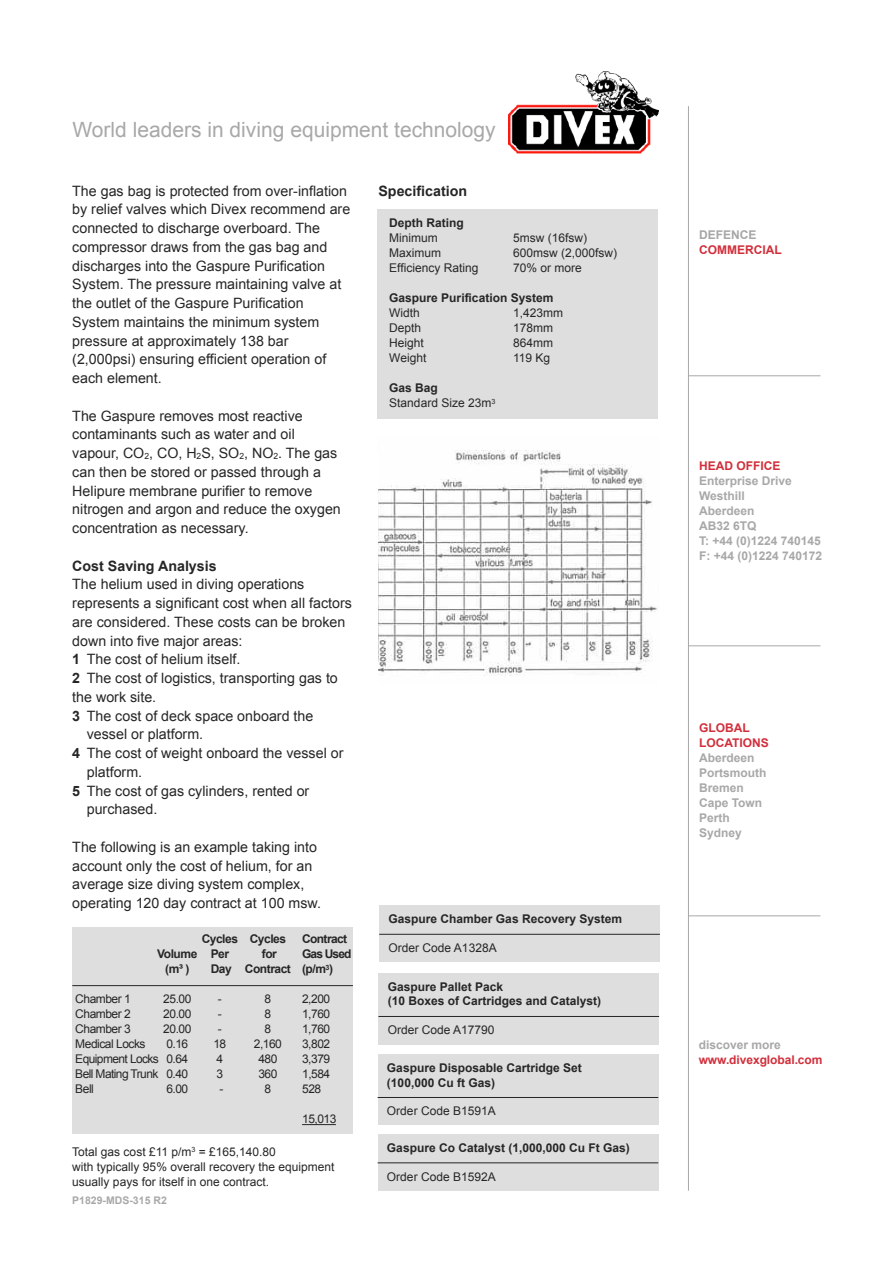
<style>
.page{position:relative;width:893px;height:1263px;background:#fff}
.page>*{position:absolute;margin:0;border:0;box-sizing:border-box;transform-origin:0 0}
.t1{font:21px "Arial";color:#a9a8a9}
.t2{font:14.25px/18.8px "Arial";color:#272627}
.t3{font:700 14.25px "Arial";color:#272627}
.t4{font:12px/15px "Arial";color:#272627}
.t5{font:700 12px/14.4px "Arial";color:#272627}
.t6{font:700 12px/15px "Arial";color:#a9a8a9}
.t7{font:700 12px/15px "Arial";color:#d12f3b}
.t8{font:700 12px/15px "Arial";letter-spacing:-.04em;color:#272627}
.t9{font:12px "Arial";letter-spacing:-.05em;color:#272627}
.t10{font:12px "Arial";letter-spacing:-.04em;color:#272627}
.t11{font:700 12px "Arial";letter-spacing:-.05em;color:#272627}
.t12{font:700 12px "Arial";color:#a7a6a7}
.t13{font:700 10.5px "Arial";color:#a9a8a9}
.s1{font-size:8.55px}
.s2{font-weight:700}
</style>
<div class="page">
<div style="left:72px;top:927px;width:281px;height:207px;background:#dfdedf"></div>
<img style="left:509px;top:71px;width:150px;height:82px">
<hr style="left:688px;top:645px;width:132px;height:1px;background:#a9a8a9">
<hr style="left:688px;top:915px;width:132px;height:1px;background:#a9a8a9">
<hr style="left:688px;top:375px;width:132px;height:1px;background:#a9a8a9">
<hr style="left:688px;top:106px;width:1px;height:1085px;background:#a9a8a9">
<hr style="left:302px;top:1124px;width:34px;height:1px;background:#272627">
<div style="left:378px;top:209px;width:280px;height:210px;background:#dfdedf"></div>
<hr style="left:72px;top:985px;width:281px;height:1px;background:#272627">
<div style="left:380px;top:906px;width:280px;height:56px;background:#dfdedf"></div>
<hr style="left:379px;top:934px;width:281px;height:1px;background:#272627">
<div style="left:379px;top:973px;width:280px;height:71px;background:#dfdedf"></div>
<hr style="left:378px;top:1016px;width:281px;height:1px;background:#272627">
<div style="left:378px;top:1054px;width:280px;height:71px;background:#dfdedf"></div>
<hr style="left:378px;top:1097px;width:280px;height:1px;background:#272627">
<div style="left:378px;top:1134px;width:280px;height:57px;background:#dfdedf"></div>
<hr style="left:378px;top:1162px;width:280px;height:1px;background:#272627">
<img style="left:378px;top:450px;width:279px;height:226px">
<h1 class="t1" style="left:72px;top:118px;width:425px">World leaders in diving equipment technology</h1>
<p class="t2" style="left:72px;top:181px;width:279px">The gas bag is protected from over-inflation by relief valves which Divex recommend are connected to discharge overboard. The compressor draws from the gas bag and discharges into the Gaspure Purification System. The pressure maintaining valve at the outlet of the Gaspure Purification System maintains the minimum system pressure at approximately 138 bar (2,000psi) ensuring efficient operation of each element.</p>
<p class="t2" style="left:72px;top:406px;width:270px">The Gaspure removes most reactive contaminants such as water and oil vapour, CO<span class="s1">2</span>, CO, H<span class="s1">2</span>S, SO<span class="s1">2</span>, NO<span class="s1">2</span>. The gas can then be stored or passed through a Helipure membrane purifier to remove nitrogen and argon and reduce the oxygen concentration as necessary.</p>
<p class="t3" style="left:72px;top:558px;width:146px">Cost Saving Analysis</p>
<p class="t2" style="left:72px;top:575px;width:234px">The helium used in diving operations</p>
<p class="t2" style="left:72px;top:594px;width:281px">represents a significant cost when all factors</p>
<p class="t2" style="left:72px;top:613px;width:275px">are considered. These costs can be broken</p>
<p class="t2" style="left:72px;top:631px;width:172px">down into five major areas:</p>
<p class="t2" style="left:72px;top:650px;width:170px"><span class="s2">1</span> The cost of helium itself.</p>
<p class="t2" style="left:72px;top:669px;width:267px"><span class="s2">2</span> The cost of logistics, transporting gas to</p>
<p class="t2" style="left:72px;top:688px;width:85px">the work site.</p>
<p class="t2" style="left:72px;top:706px;width:243px"><span class="s2">3</span> The cost of deck space onboard the</p>
<p class="t2" style="left:87px;top:725px;width:118px">vessel or platform.</p>
<p class="t2" style="left:72px;top:744px;width:273px"><span class="s2">4</span> The cost of weight onboard the vessel or</p>
<p class="t2" style="left:87px;top:763px;width:57px">platform.</p>
<p class="t2" style="left:72px;top:781px;width:239px"><span class="s2">5</span> The cost of gas cylinders, rented or</p>
<p class="t2" style="left:87px;top:800px;width:72px">purchased.</p>
<p class="t2" style="left:72px;top:838px;width:250px">The following is an example taking into account only the cost of helium, for an average size diving system complex, operating 120 day contract at 100 msw.</p>
<p class="t8" style="left:202px;top:931px;width:86px">Cycles Cycles</p>
<p class="t11" style="left:302px;top:932px;width:47px">Contract</p>
<p class="t8" style="left:157px;top:946px;width:73px">Volume Per</p>
<p class="t5" style="left:262px;top:947px;width:17px">for</p>
<p class="t8" style="left:165px;top:946px;width:188px;text-indent:137px">Gas Used (m³ ) Day Contract (p/m<sup>3</sup>)</p>
<p class="t10" style="left:75px;top:992px;width:57px">Chamber 1</p>
<p class="t4" style="left:163px;top:991px;width:30px">25.00</p>
<p class="t4" style="left:218px;top:991px;width:5px">-</p>
<p class="t4" style="left:265px;top:991px;width:8px">8</p>
<p class="t4" style="left:302px;top:991px;width:30px">2,200</p>
<p class="t10" style="left:75px;top:1007px;width:57px">Chamber 2</p>
<p class="t4" style="left:163px;top:1006px;width:30px">20.00</p>
<p class="t4" style="left:218px;top:1006px;width:5px">-</p>
<p class="t4" style="left:265px;top:1006px;width:8px">8</p>
<p class="t4" style="left:302px;top:1006px;width:30px">1,760</p>
<p class="t10" style="left:75px;top:1022px;width:57px">Chamber 3</p>
<p class="t4" style="left:163px;top:1021px;width:30px">20.00</p>
<p class="t4" style="left:218px;top:1021px;width:5px">-</p>
<p class="t4" style="left:265px;top:1021px;width:8px">8</p>
<p class="t4" style="left:302px;top:1021px;width:30px">1,760</p>
<p class="t10" style="left:75px;top:1037px;width:72px">Medical Locks</p>
<p class="t4" style="left:166px;top:1036px;width:23px">0.16</p>
<p class="t4" style="left:213px;top:1036px;width:14px">18</p>
<p class="t4" style="left:254px;top:1036px;width:30px">2,160</p>
<p class="t4" style="left:302px;top:1036px;width:30px">3,802</p>
<p class="t9" style="left:75px;top:1052px;width:115px">Equipment Locks 0.64</p>
<p class="t4" style="left:217px;top:1051px;width:8px">4</p>
<p class="t4" style="left:258px;top:1051px;width:21px">480</p>
<p class="t4" style="left:302px;top:1051px;width:30px">3,379</p>
<p class="t9" style="left:75px;top:1067px;width:115px">Bell Mating Trunk 0.40</p>
<p class="t4" style="left:217px;top:1066px;width:8px">3</p>
<p class="t4" style="left:258px;top:1066px;width:21px">360</p>
<p class="t4" style="left:302px;top:1066px;width:30px">1,584</p>
<p class="t4" style="left:75px;top:1081px;width:20px">Bell</p>
<p class="t4" style="left:166px;top:1081px;width:23px">6.00</p>
<p class="t4" style="left:219px;top:1081px;width:5px">-</p>
<p class="t4" style="left:265px;top:1081px;width:8px">8</p>
<p class="t4" style="left:302px;top:1081px;width:21px">528</p>
<p class="t4" style="left:302px;top:1111px;width:36px">15,013</p>
<p class="t4" style="left:72px;top:1144px;width:264px">Total gas cost £11 p/m<sup>3</sup> = £165,140.80<br>with typically 95% overall recovery the equipment usually pays for itself in one contract.</p>
<p class="t13" style="left:72px;top:1194px;width:96px">P1829-MDS-315 R2</p>
<p class="t3" style="left:378px;top:183px;width:90px">Specification</p>
<p class="t5" style="left:389px;top:216px;width:76px">Depth Rating</p>
<p class="t4" style="left:389px;top:230px;width:50px">Minimum</p>
<p class="t4" style="left:513px;top:230px;width:76px">5msw (16fsw)</p>
<p class="t4" style="left:389px;top:245px;width:54px">Maximum</p>
<p class="t4" style="left:513px;top:245px;width:106px">600msw (2,000fsw)</p>
<p class="t4" style="left:389px;top:260px;width:91px">Efficiency Rating</p>
<p class="t4" style="left:513px;top:260px;width:70px">70% or more</p>
<p class="t5" style="left:389px;top:291px;width:166px">Gaspure Purification System</p>
<p class="t4" style="left:389px;top:305px;width:32px">Width</p>
<p class="t4" style="left:513px;top:305px;width:52px">1,423mm</p>
<p class="t4" style="left:389px;top:320px;width:34px">Depth</p>
<p class="t4" style="left:513px;top:320px;width:42px">178mm</p>
<p class="t4" style="left:389px;top:335px;width:36px">Height</p>
<p class="t4" style="left:513px;top:335px;width:42px">864mm</p>
<p class="t4" style="left:389px;top:350px;width:39px">Weight</p>
<p class="t4" style="left:513px;top:350px;width:39px">119 Kg</p>
<p class="t4" style="left:389px;top:380px;width:108px"><span class="s2">Gas Bag<br></span>Standard Size 23m<sup>3</sup></p>
<p class="t5" style="left:389px;top:912px;width:235px">Gaspure Chamber Gas Recovery System</p>
<p class="t4" style="left:389px;top:940px;width:110px">Order Code A1328A</p>
<p class="t5" style="left:388px;top:979px;width:215px">Gaspure Pallet Pack<br>(10 Boxes of Cartridges and Catalyst)</p>
<p class="t4" style="left:388px;top:1022px;width:108px">Order Code A17790</p>
<p class="t5" style="left:387px;top:1061px;width:196px">Gaspure Disposable Cartridge Set (100,000 Cu ft Gas)</p>
<p class="t4" style="left:387px;top:1104px;width:110px">Order Code B1591A</p>
<p class="t5" style="left:387px;top:1140px;width:244px">Gaspure Co Catalyst (1,000,000 Cu Ft Gas)</p>
<p class="t4" style="left:387px;top:1169px;width:110px">Order Code B1592A</p>
<p class="t12" style="left:699px;top:228px;width:59px">DEFENCE</p>
<p class="t7" style="left:699px;top:242px;width:84px">COMMERCIAL</p>
<p class="t7" style="left:699px;top:458px;width:83px">HEAD OFFICE</p>
<p class="t6" style="left:699px;top:473px;width:125px">Enterprise Drive<br>Westhill<br>Aberdeen<br>AB32 6TQ<br>T: +44 (0)1224 740145<br>F: +44 (0)1224 740172</p>
<p class="t7" style="left:699px;top:720px;width:71px">GLOBAL<br>LOCATIONS</p>
<p class="t6" style="left:699px;top:750px;width:69px">Aberdeen<br>Portsmouth<br>Bremen<br>Cape Town<br>Perth<br>Sydney</p>
<p class="t6" style="left:699px;top:1038px;width:84px">discover more</p>
<p class="t7" style="left:699px;top:1053px;width:125px">www.divexglobal.com</p>
</div>
